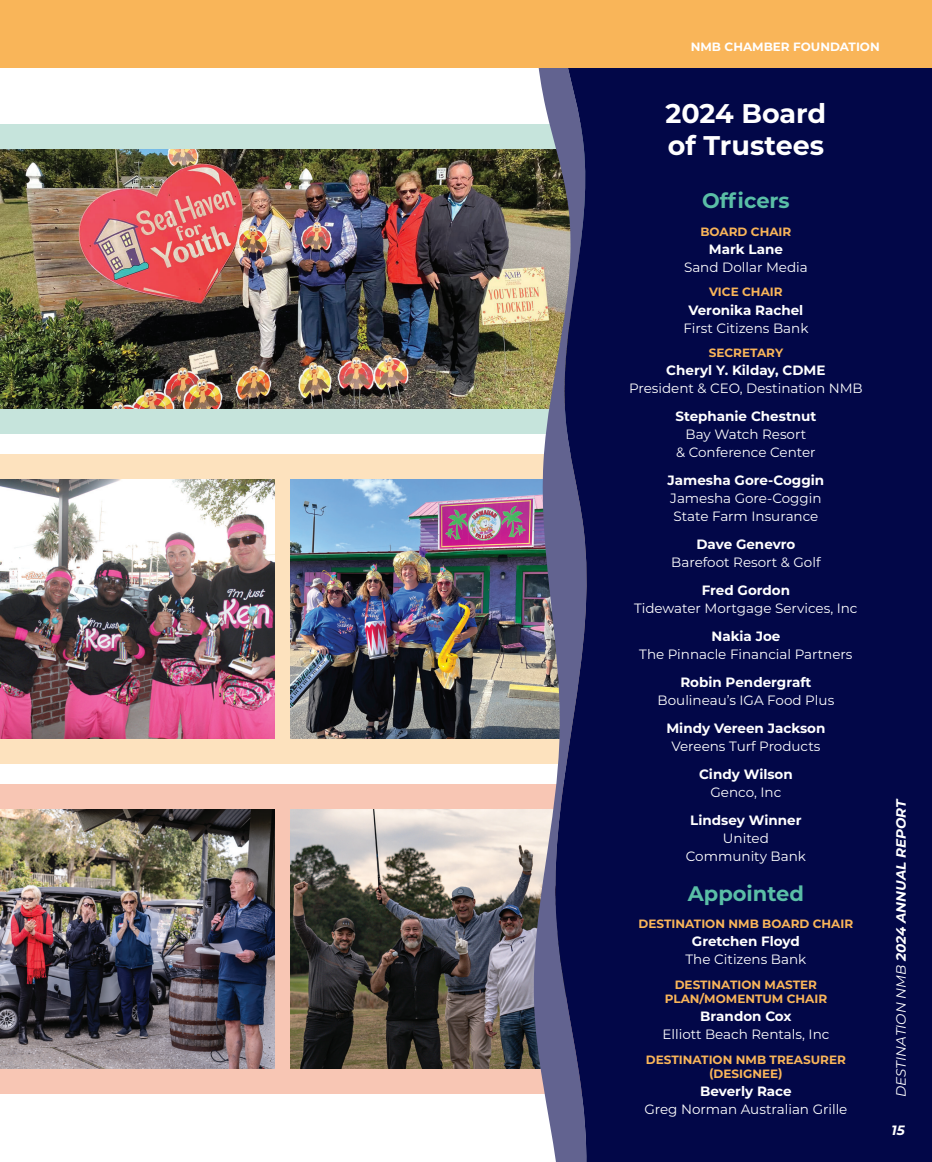
<style>
.page{position:relative;width:932px;height:1162px;background:#fff}
.page>*{position:absolute;margin:0;border:0;box-sizing:border-box;transform-origin:0 0}
.t1{font:700 27px/32.4px "Montserrat";color:#fff}
.t2{font:700 21px "Montserrat";color:#5abea6}
.t3{font:13.5px/18px "Montserrat";color:#fff;text-align:center}
.t4{font:700 13.5px "Montserrat";color:#fff}
.t5{font:italic 700 13.5px "Montserrat";letter-spacing:-.005em;color:#fff}
.t6{font:700 12px/14.4px "Montserrat";color:#f9b559;text-align:center}
.t7{font:700 12px "Montserrat";color:#fff}
.s1{font-weight:400}
</style>
<div class="page">
<div style="left:0;top:125px;width:685px;height:308px;background:#c6e4dc"></div>
<img style="left:0;top:149px;width:531px;height:259px">
<div style="left:0;top:454px;width:685px;height:309px;background:#fde2be"></div>
<img style="left:290px;top:479px;width:241px;height:259px">
<div style="left:0;top:784px;width:685px;height:308px;background:#f8c6b4"></div>
<img style="left:290px;top:809px;width:241px;height:259px">
<img style="left:531px;top:68px;width:19px;height:1057px">
<svg style="left:550px;top:68px;width:40px;height:1093px;fill:#626390"></svg>
<div style="left:590px;top:47px;width:342px;height:1114px;background:#020748"></div>
<div style="left:0;top:0;width:932px;height:68px;background:#f9b559"></div>
<img style="left:0;top:479px;width:275px;height:259px">
<img style="left:0;top:809px;width:275px;height:259px">
<p class="t7" style="left:690px;top:38px;width:190px">NMB CHAMBER FOUNDATION</p>
<h1 class="t1" style="left:665px;top:96px;width:162px">2024 Board of Trustees</h1>
<h2 class="t2" style="left:702px;top:185px;width:89px">Officers</h2>
<p class="t6" style="left:700px;top:224px;width:92px">BOARD CHAIR</p>
<p class="t4" style="left:708px;top:239px;width:76px">Mark Lane</p>
<p class="t3" style="left:684px;top:258px;width:125px">Sand Dollar Media</p>
<p class="t6" style="left:709px;top:284px;width:75px">VICE CHAIR</p>
<p class="t4" style="left:688px;top:300px;width:116px">Veronika Rachel</p>
<p class="t3" style="left:683px;top:318px;width:127px">First Citizens Bank</p>
<p class="t6" style="left:708px;top:345px;width:76px">SECRETARY</p>
<p class="t4" style="left:666px;top:360px;width:161px">Cheryl Y. Kilday, CDME</p>
<p class="t3" style="left:629px;top:378px;width:235px">President &amp; CEO, Destination NMB</p>
<p class="t4" style="left:675px;top:406px;width:142px">Stephanie Chestnut</p>
<p class="t3" style="left:676px;top:424px;width:141px">Bay Watch Resort<br>&amp; Conference Center</p>
<p class="t4" style="left:667px;top:470px;width:158px">Jamesha Gore-Coggin</p>
<p class="t3" style="left:670px;top:488px;width:153px;text-align:left">Jamesha Gore-Coggin<br>State Farm Insurance</p>
<p class="t4" style="left:696px;top:534px;width:100px">Dave Genevro</p>
<p class="t3" style="left:671px;top:552px;width:151px">Barefoot Resort &amp; Golf</p>
<p class="t4" style="left:701px;top:580px;width:90px">Fred Gordon</p>
<p class="t3" style="left:634px;top:598px;width:225px">Tidewater Mortgage Services, Inc</p>
<p class="t4" style="left:711px;top:626px;width:70px">Nakia Joe</p>
<p class="t3" style="left:639px;top:644px;width:215px">The Pinnacle Financial Partners</p>
<p class="t4" style="left:680px;top:672px;width:133px">Robin Pendergraft</p>
<p class="t3" style="left:657px;top:690px;width:178px">Boulineau’s IGA Food Plus</p>
<p class="t4" style="left:666px;top:718px;width:160px">Mindy Vereen Jackson</p>
<p class="t3" style="left:671px;top:736px;width:150px">Vereens Turf Products</p>
<p class="t4" style="left:699px;top:764px;width:95px">Cindy Wilson</p>
<p class="t3" style="left:710px;top:782px;width:72px">Genco, Inc</p>
<p class="t4" style="left:690px;top:810px;width:113px">Lindsey Winner</p>
<p class="t3" style="left:686px;top:828px;width:121px">United<br>Community Bank</p>
<h2 class="t2" style="left:687px;top:877px;width:118px">Appointed</h2>
<p class="t6" style="left:638px;top:916px;width:216px">DESTINATION NMB BOARD CHAIR</p>
<p class="t4" style="left:692px;top:931px;width:109px">Gretchen Floyd</p>
<p class="t3" style="left:685px;top:949px;width:122px">The Citizens Bank</p>
<p class="t6" style="left:664px;top:976px;width:164px">DESTINATION MASTER<br>PLAN/MOMENTUM CHAIR</p>
<p class="t4" style="left:700px;top:1006px;width:93px">Brandon Cox</p>
<p class="t3" style="left:662px;top:1024px;width:168px">Elliott Beach Rentals, Inc</p>
<p class="t6" style="left:646px;top:1051px;width:201px">DESTINATION NMB TREASURER (DESIGNEE)</p>
<p class="t4" style="left:700px;top:1081px;width:93px">Beverly Race</p>
<p class="t3" style="left:644px;top:1099px;width:204px">Greg Norman Australian Grille</p>
<p class="t5" style="left:891px;top:1096px;width:300px;rotate:-90deg"><span class="s1">DESTINATION NMB</span> 2024 ANNUAL REPORT</p>
<p class="t5" style="left:891px;top:1120px;width:15px">15</p>
</div>
